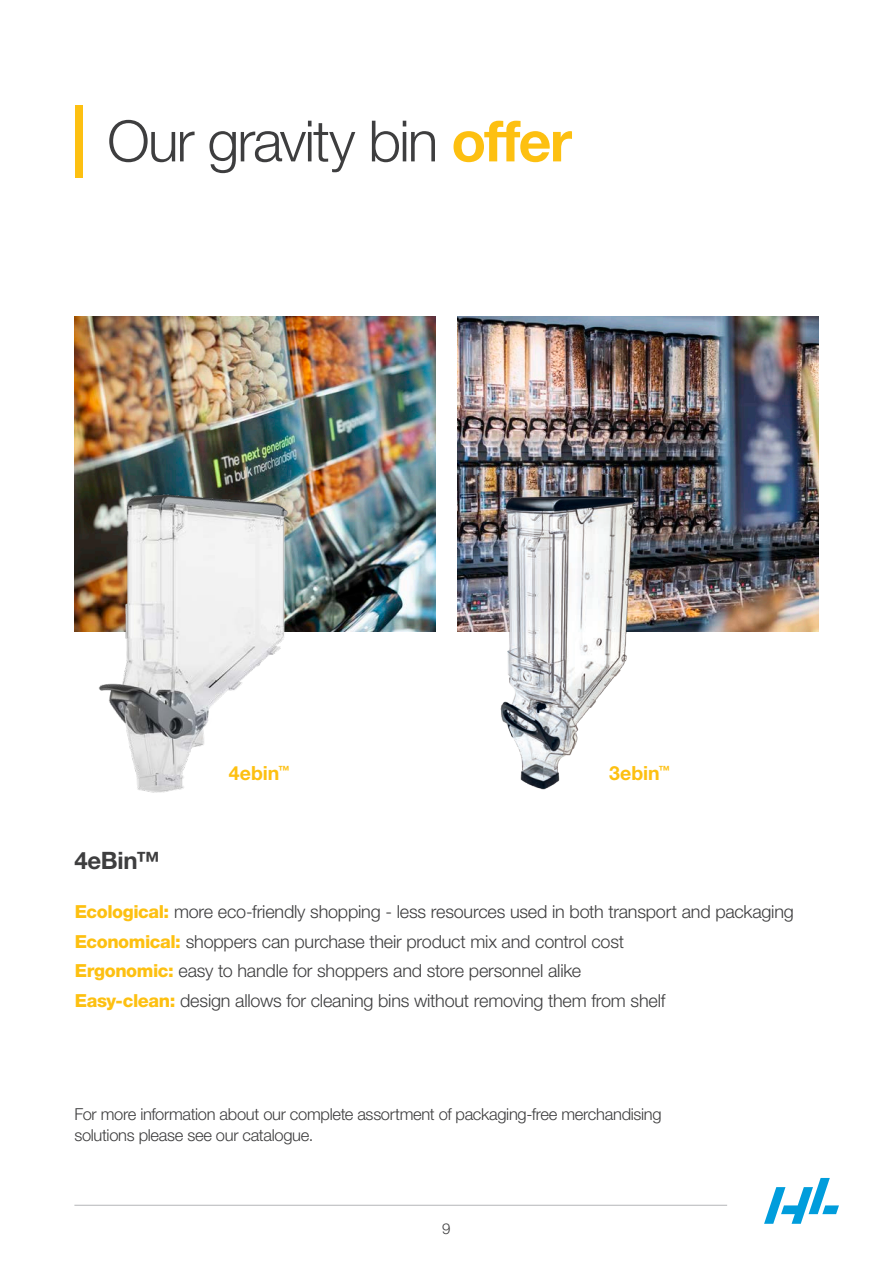
<style>
.page{position:relative;width:893px;height:1263px;background:#fff}
.page>*{position:absolute;margin:0;border:0;box-sizing:border-box;transform-origin:0 0}
.t1{font:300 57px "Helvetica Neue LTW1 G";letter-spacing:-.035em;color:#3e3e3f}
.t2{font:700 24px "Helvetica Neue LTW1 G";letter-spacing:-.015em;color:#3e3e3f}
.t3{font:700 19.5px "Helvetica Neue LTW1 G";letter-spacing:-.005em;color:#fdc011}
.t4{font:300 18px/29.5px "Helvetica Neue LTW1 G";letter-spacing:-.01em;color:#3e3e3f}
.t5{font:300 16.5px/21px "Helvetica Neue LTW1 G";letter-spacing:-.02em;color:#3e3e3f}
.t6{font:300 15px "Helvetica Neue LTW1 G";color:#3e3e3f}
.s1{font-weight:700;color:#fdc011}
.s2{font-weight:800;color:#fdc011}
</style>
<div class="page">
<hr style="left:74px;top:1205px;width:653px;height:1px;background:#bcbdc0">
<svg style="left:764px;top:1178px;width:75px;height:46px"></svg>
<div style="left:75px;top:105px;width:7px;height:72px;background:#fdc011"></div>
<img style="left:74px;top:316px;width:362px;height:316px">
<img style="left:457px;top:316px;width:362px;height:316px">
<img style="left:97px;top:465px;width:208px;height:328px">
<img style="left:484px;top:484px;width:188px;height:306px">
<h1 class="t1" style="left:107px;top:106px;width:466px">Our gravity bin <span class="s1">offer</span></h1>
<p class="t3" style="left:229px;top:761px;width:62px">4ebin<sup>™</sup></p>
<p class="t3" style="left:609px;top:761px;width:62px">3ebin<sup>™</sup></p>
<h2 class="t2" style="left:74px;top:846px;width:87px">4eBin™</h2>
<p class="t4" style="left:75px;top:897px;width:721px"><span class="s2">Ecological:</span> more eco-friendly shopping - less resources used in both transport and packaging <span class="s2">Economical:</span> shoppers can purchase their product mix and control cost<br><span class="s2">Ergonomic:</span> easy to handle for shoppers and store personnel alike<br><span class="s2">Easy-clean:</span> design allows for cleaning bins without removing them from shelf</p>
<p class="t5" style="left:74px;top:1103px;width:589px">For more information about our complete assortment of packaging-free merchandising solutions please see our catalogue.</p>
<p class="t6" style="left:442px;top:1219px;width:10px">9</p>
</div>
